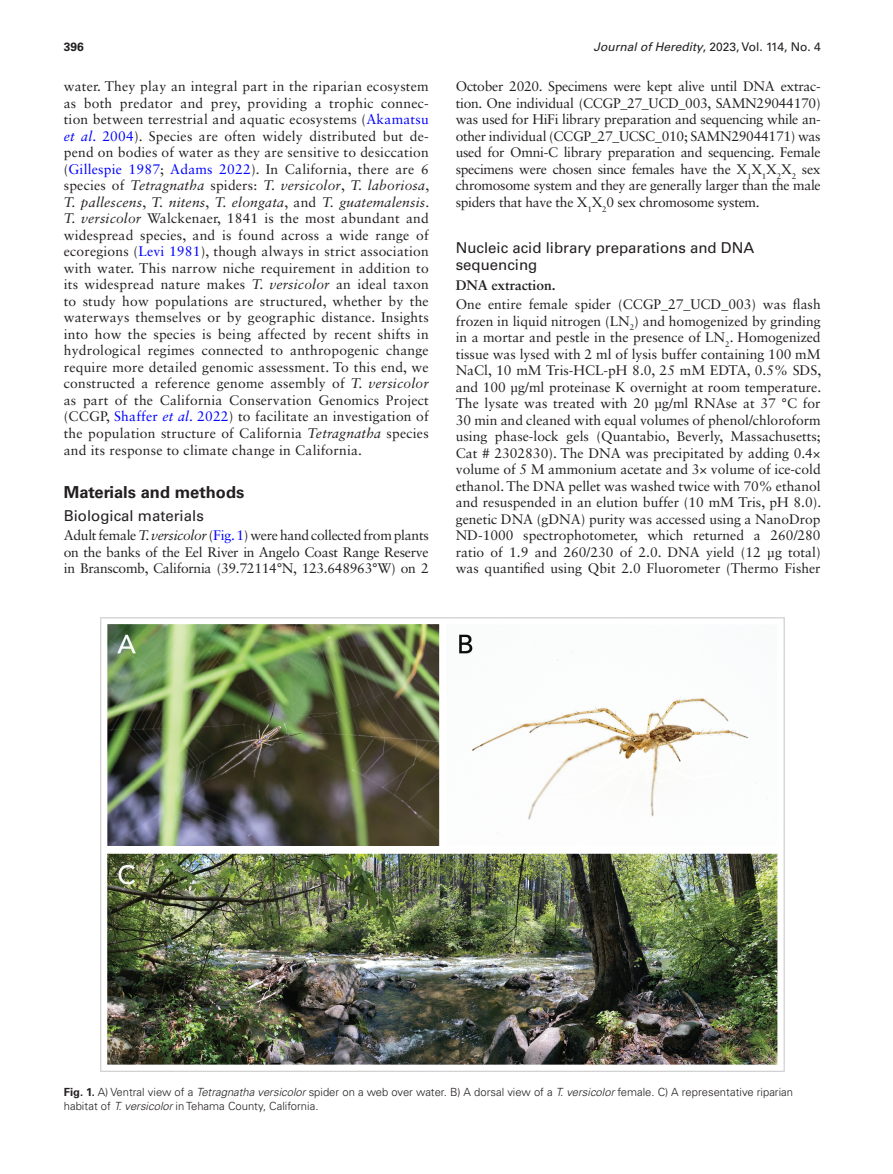
<style>
.page{position:relative;width:893px;height:1174px;background:#fff}
.page>*{position:absolute;margin:0;border:0;box-sizing:border-box;transform-origin:0 0}
.t1{font:700 16.5px "Univers LT Std";color:#231f20}
.t2{font:15px/16.5px "Univers LT Std";color:#231f20}
.t3{font:13.8px/16.5px "Sabon LT Std";letter-spacing:-.01em;color:#231f20;text-align:justify}
.t4{font:700 13.8px "Sabon LT Std";color:#231f20}
.t5{font:12px "Univers LT Std";color:#231f20}
.t6{font:700 12px "Univers LT Std";color:#231f20}
.t7{font:300 11.25px/14.2px "Univers LT Std";color:#231f20}
.s1{font-style:italic}
.s2{color:#00f}
.s3{font-style:italic;color:#00f}
.s4{font-weight:700}
</style>
<div class="page">
<img style="left:100px;top:617px;width:684px;height:454px">
<p class="t6" style="left:64px;top:40px;width:22px">396</p>
<p class="t5" style="left:594px;top:40px;width:229px"><span class="s1">Journal of Heredity</span>, 2023, Vol. 114, No. 4</p>
<p class="t3" style="left:64px;top:78px;width:367px">water. They play an integral part in the riparian ecosystem as both predator and prey, providing a trophic connec&shy;tion between terrestrial and aquatic ecosystems (<span class="s2">Akamatsu </span><span class="s3">et al</span><span class="s2">. 2004</span>). Species are often widely distributed but de&shy;pend on bodies of water as they are sensitive to desiccation (<span class="s2">Gillespie 1987</span>; <span class="s2">Adams 2022</span>). In California, there are 6 species of <span class="s1">Tetragnatha</span> spiders: <span class="s1">T. versicolor</span>, <span class="s1">T. laboriosa</span>, <span class="s1">T. pallescens</span>, <span class="s1">T. nitens</span>, <span class="s1">T. elongata</span>, and <span class="s1">T. guatemalensis</span>.<br><span class="s1">T. versicolor</span> Walckenaer, 1841 is the most abundant and widespread species, and is found across a wide range of ecoregions (<span class="s2">Levi 1981</span>), though always in strict association with water. This narrow niche requirement in addition to its widespread nature makes <span class="s1">T. versicolor</span> an ideal taxon to study how populations are structured, whether by the waterways themselves or by geographic distance. Insights into how the species is being affected by recent shifts in hydrological regimes connected to anthropogenic change require more detailed genomic assessment. To this end, we constructed a reference genome assembly of <span class="s1">T. versicolor </span>as part of the California Conservation Genomics Project (CCGP, <span class="s2">Shaffer</span> <span class="s3">et al</span><span class="s2">. 2022</span>) to facilitate an investigation of the population structure of California <span class="s1">Tetragnatha</span> species and its response to climate change in California.</p>
<p class="t1" style="left:64px;top:482px;width:182px">Materials and methods</p>
<p class="t2" style="left:64px;top:507px;width:142px">Biological materials</p>
<p class="t3" style="left:64px;top:527px;width:366px">Adult female <span class="s1">T. versicolor</span> (<span class="s2">Fig. 1</span>) were hand collected from plants on the banks of the Eel River in Angelo Coast Range Reserve in Branscomb, California (39.72114°N, 123.648963°W) on 2</p>
<p class="t3" style="left:456px;top:78px;width:366px">October 2020. Specimens were kept alive until DNA extrac&shy;tion. One individual (CCGP_27_UCD_003, SAMN29044170) was used for HiFi library preparation and sequencing while an&shy;other individual (CCGP_27_UCSC_010; SAMN29044171) was used for Omni-C library preparation and sequencing. Female specimens were chosen since females have the X<sub>1</sub>X<sub>1</sub>X<sub>2</sub>X<sub>2</sub> sex chromosome system and they are generally larger than the male spiders that have the X<sub>1</sub>X<sub>2</sub>0 sex chromosome system.</p>
<p class="t2" style="left:456px;top:240px;width:300px">Nucleic acid library preparations and DNA sequencing</p>
<p class="t4" style="left:456px;top:276px;width:101px">DNA extraction.</p>
<p class="t3" style="left:456px;top:296px;width:367px">One entire female spider (CCGP_27_UCD_003) was flash frozen in liquid nitrogen (LN<sub>2</sub>) and homogenized by grinding in a mortar and pestle in the presence of LN<sub>2</sub>. Homogenized tissue was lysed with 2 ml of lysis buffer containing 100 mM NaCl, 10 mM Tris-HCL-pH 8.0, 25 mM EDTA, 0.5% SDS, and 100 µg/ml proteinase K overnight at room temperature.<br>The lysate was treated with 20 µg/ml RNAse at 37 °C for 30 min and cleaned with equal volumes of phenol/chloroform using phase-lock gels (Quantabio, Beverly, Massachusetts; Cat # 2302830). The DNA was precipitated by adding 0.4× volume of 5 M ammonium acetate and 3× volume of ice-cold ethanol. The DNA pellet was washed twice with 70% ethanol and resuspended in an elution buffer (10 mM Tris, pH 8.0). genetic DNA (gDNA) purity was accessed using a NanoDrop ND-1000 spectrophotometer, which returned a 260/280 ratio of 1.9 and 260/230 of 2.0. DNA yield (12 µg total) was quantified using Qbit 2.0 Fluorometer (Thermo Fisher</p>
<p class="t7" style="left:64px;top:1084px;width:731px"><span class="s4">Fig. 1.</span> A) Ventral view of a <span class="s1">Tetragnatha versicolor</span> spider on a web over water. B) A dorsal view of a <span class="s1">T. versicolor</span> female. C) A representative riparian habitat of <span class="s1">T. versicolor</span> in Tehama County, California.</p>
</div>
